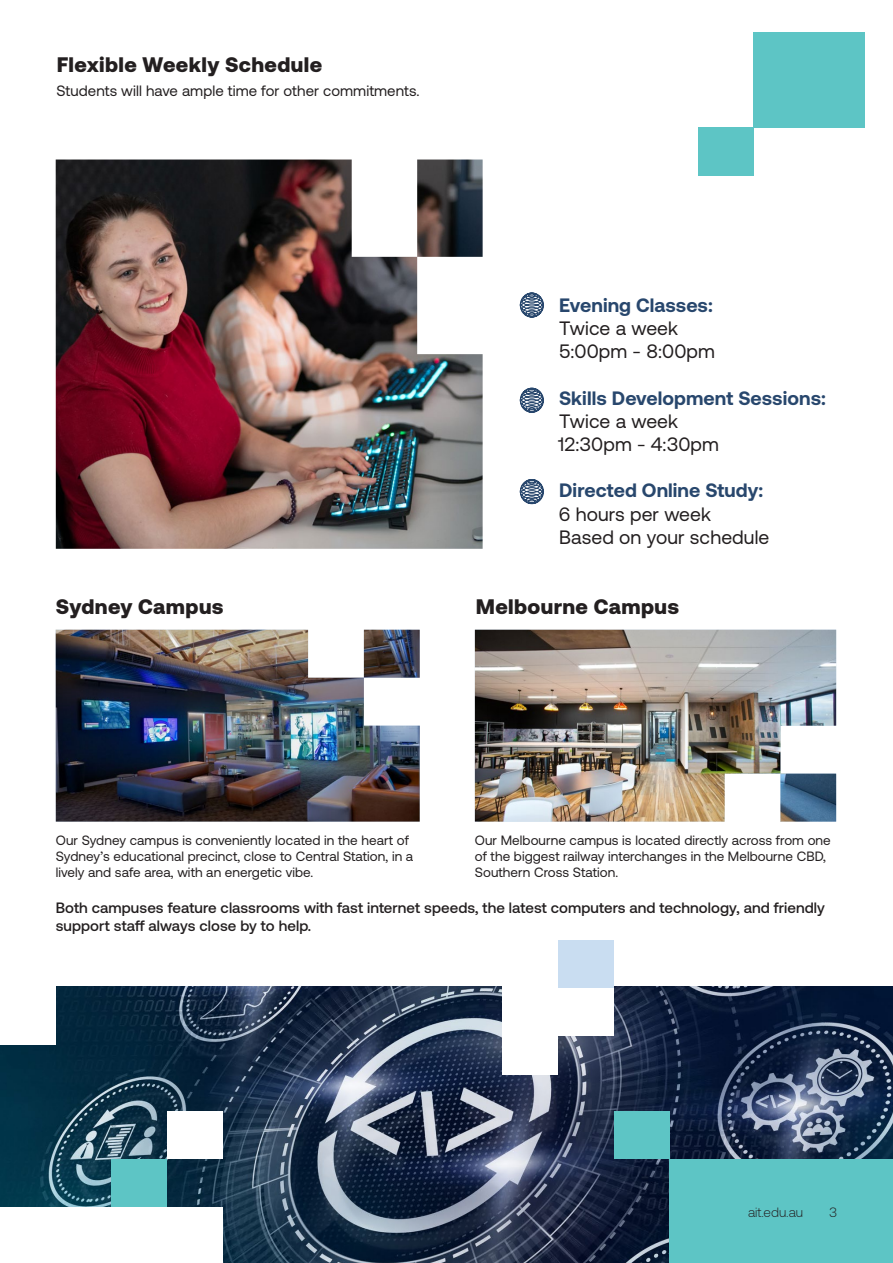
<style>
.page{position:relative;width:893px;height:1263px;background:#fff}
.page>*{position:absolute;margin:0;border:0;box-sizing:border-box;transform-origin:0 0}
.Subheading{font:900 21px "Aeonik";letter-spacing:.02em;color:#231f20}
.Paragraph_Style_1{font:19.35px "Aeonik";letter-spacing:.005em;color:#231f20}
.Paragraph_Style_1-2{font:700 19.35px "Aeonik";letter-spacing:.005em;color:#28476d}
.Paragraph_Style_1-3{font:500 15px/18px "Aeonik";letter-spacing:.005em;color:#231f20}
.Paragraph_Style_1-4{font:15px "Aeonik";letter-spacing:.005em;color:#231f20}
.Course_Features_Text{font:13.5px/16.2px "Aeonik";letter-spacing:.005em;color:#231f20}
.t1{font:300 13.5px "Aeonik";color:#231f20}
</style>
<div class="page">
<img style="left:0;top:986px;width:893px;height:277px">
<div style="left:670px;top:1159px;width:223px;height:104px;background:#5dc5c5"></div>
<div style="left:614px;top:1111px;width:56px;height:48px;background:#5dc5c5"></div>
<div style="left:502px;top:978px;width:112px;height:58px;background:#fff"></div>
<div style="left:0;top:1207px;width:223px;height:56px;background:#fff"></div>
<div style="left:112px;top:1159px;width:55px;height:48px;background:#5dc5c5"></div>
<div style="left:167px;top:1111px;width:56px;height:48px;background:#fff"></div>
<div style="left:0;top:986px;width:56px;height:58px;background:#fff"></div>
<div style="left:502px;top:1016px;width:56px;height:59px;background:#fff"></div>
<div style="left:558px;top:940px;width:56px;height:48px;background:#c9ddf1"></div>
<img style="left:56px;top:630px;width:364px;height:192px">
<img style="left:475px;top:630px;width:361px;height:192px">
<svg style="left:520px;top:292px;width:24px;height:26px"></svg>
<svg style="left:520px;top:388px;width:24px;height:25px"></svg>
<svg style="left:520px;top:479px;width:24px;height:25px"></svg>
<img style="left:56px;top:160px;width:427px;height:389px">
<div style="left:753px;top:32px;width:112px;height:96px;background:#5dc5c5"></div>
<div style="left:698px;top:128px;width:55px;height:48px;background:#5dc5c5"></div>
<p class="Subheading" style="left:57px;top:52px;width:267px">Flexible Weekly Schedule</p>
<p class="Paragraph_Style_1-4" style="left:56px;top:82px;width:365px">Students will have ample time for other commitments.</p>
<p class="Subheading" style="left:56px;top:594px;width:170px">Sydney Campus</p>
<p class="Paragraph_Style_1-2" style="left:559px;top:294px;width:155px">Evening Classes:</p>
<p class="Paragraph_Style_1" style="left:559px;top:317px;width:121px">Twice a week</p>
<p class="Paragraph_Style_1" style="left:559px;top:341px;width:157px">5:00pm - 8:00pm</p>
<p class="Paragraph_Style_1-2" style="left:559px;top:387px;width:268px">Skills Development Sessions:</p>
<p class="Paragraph_Style_1" style="left:559px;top:410px;width:121px">Twice a week</p>
<p class="Paragraph_Style_1" style="left:558px;top:434px;width:162px">12:30pm - 4:30pm</p>
<p class="Paragraph_Style_1-2" style="left:559px;top:480px;width:206px">Directed Online Study:</p>
<p class="Paragraph_Style_1" style="left:559px;top:503px;width:154px">6 hours per week</p>
<p class="Paragraph_Style_1" style="left:559px;top:526px;width:212px">Based on your schedule</p>
<p class="Subheading" style="left:476px;top:594px;width:205px">Melbourne Campus</p>
<p class="Course_Features_Text" style="left:56px;top:832px;width:359px">Our Sydney campus is conveniently located in the heart of<br>Sydney’s educational precinct, close to Central Station, in a lively and safe area, with an energetic vibe.</p>
<p class="Course_Features_Text" style="left:475px;top:832px;width:357px">Our Melbourne campus is located directly across from one of the biggest railway interchanges in the Melbourne CBD,<br>Southern Cross Station.</p>
<p class="Paragraph_Style_1-3" style="left:56px;top:898px;width:771px">Both campuses feature classrooms with fast internet speeds, the latest computers and technology, and friendly support staff always close by to help.</p>
<p class="t1" style="left:748px;top:1205px;width:57px">ait.edu.au</p>
<p class="t1" style="left:829px;top:1205px;width:10px">3</p>
</div>
